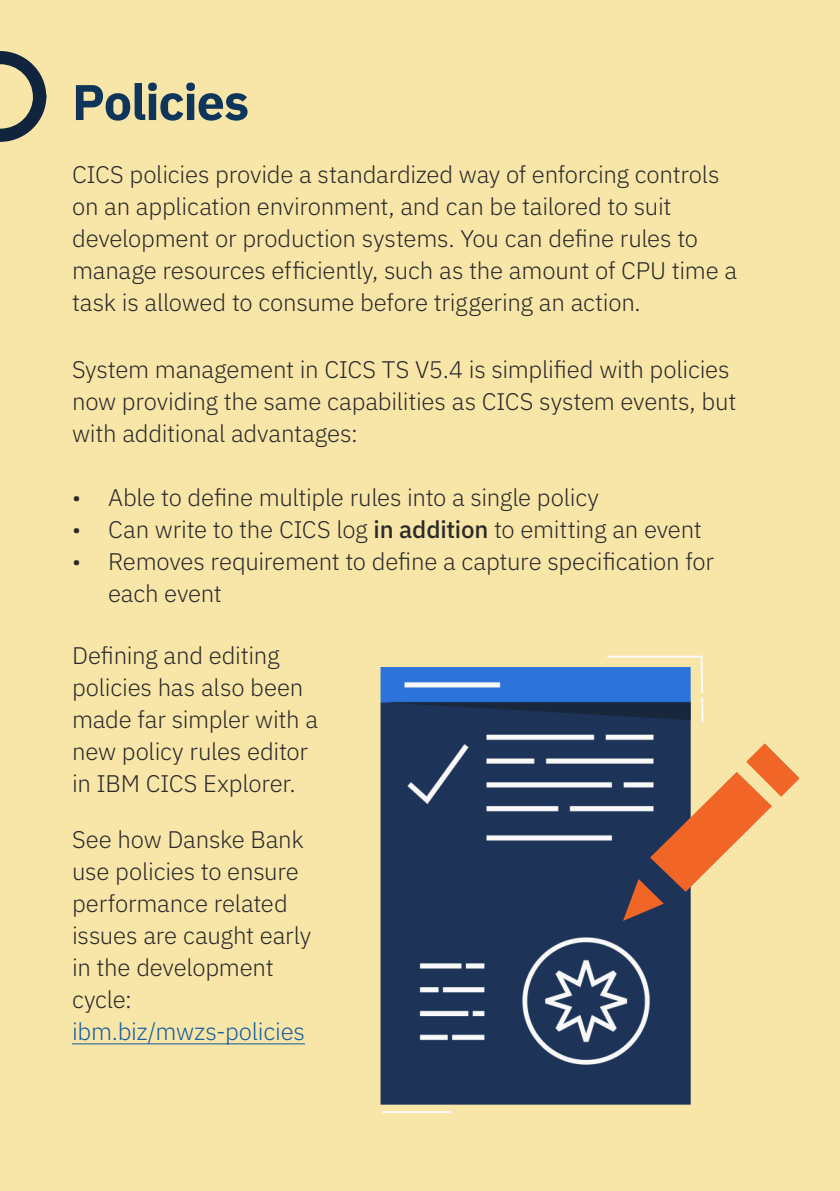
<style>
.page{position:relative;width:840px;height:1191px;background:#fff}
.page>*{position:absolute;margin:0;border:0;box-sizing:border-box;transform-origin:0 0}
.Heading{font:700 50px "IBM Plex Sans";letter-spacing:-.02em;color:#0f365a}
.Introduction_text{font:300 24px/32px "IBM Plex Sans";letter-spacing:-.01em;color:#2b292a}
.Introduction_text-2{font:300 24px "IBM Plex Sans";letter-spacing:-.01em;color:#175d9e}
.s1{font-weight:500}
</style>
<div class="page">
<div style="left:0;top:0;width:839px;height:1191px;background:#f7e6a8"></div>
<hr style="left:72px;top:1043px;width:233px;height:1px;background:#175d9e">
<svg style="left:0;top:51px;width:47px;height:91px"></svg>
<img style="left:380px;top:668px;width:324px;height:436px">
<svg style="left:605px;top:655px;width:98px;height:40px"></svg>
<hr style="left:700px;top:697px;width:3px;height:25px;background:#faf9f9">
<hr style="left:382px;top:1111px;width:69px;height:2px;background:#faf9f9">
<svg style="left:615px;top:716px;width:185px;height:212px"></svg>
<p class="Heading" style="left:72px;top:63px;width:178px">Policies</p>
<p class="Introduction_text" style="left:72px;top:156px;width:666px">CICS policies provide a standardized way of enforcing controls on an application environment, and can be tailored to suit development or production systems. You can define rules to manage resources efficiently, such as the amount of CPU time a task is allowed to consume before triggering an action.</p>
<p class="Introduction_text" style="left:72px;top:351px;width:665px">System management in CICS TS V5.4 is simplified with policies now providing the same capabilities as CICS system events, but with additional advantages:</p>
<p class="Introduction_text" style="left:72px;top:479px;width:528px">• Able to define multiple rules into a single policy</p>
<p class="Introduction_text" style="left:72px;top:511px;width:631px">• Can write to the CICS log <span class="s1">in addition</span> to emitting an event</p>
<p class="Introduction_text" style="left:108px;top:543px;width:607px;text-indent:-36px">• Removes requirement to define a capture specification for each event</p>
<p class="Introduction_text" style="left:72px;top:638px;width:247px">Defining and editing policies has also been made far simpler with a new policy rules editor in IBM CICS Explorer.</p>
<p class="Introduction_text" style="left:72px;top:821px;width:240px">See how Danske Bank use policies to ensure performance related issues are caught early in the development cycle:</p>
<p class="Introduction_text-2" style="left:72px;top:1013px;width:234px">ibm.biz/mwzs-policies</p>
</div>
